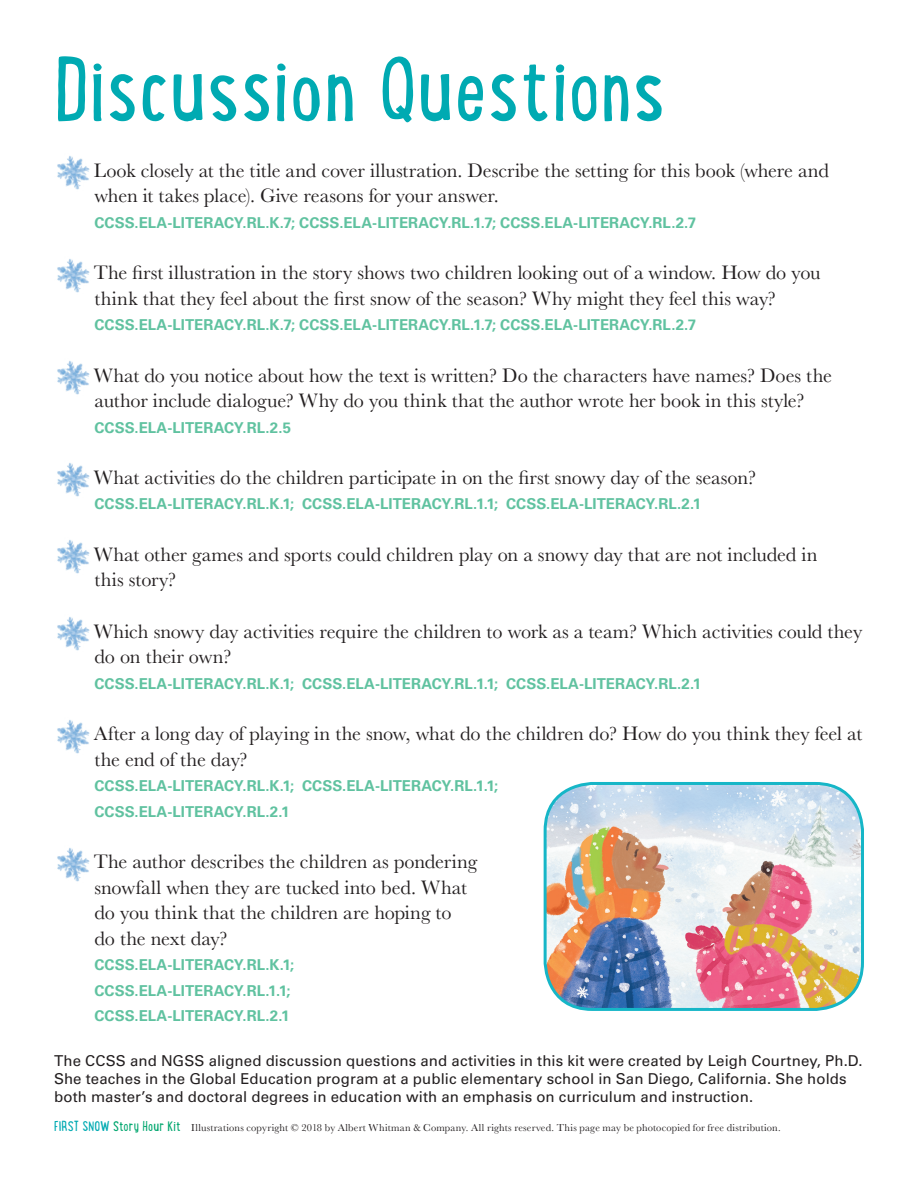
<style>
.page{position:relative;width:918px;height:1188px;background:#fff}
.page>*{position:absolute;margin:0;border:0;box-sizing:border-box;transform-origin:0 0}
.MOREMain_Head{font:96px "Lunch Box";color:#00aab2}
.bulleted_lists{font:20.25px/25.5px "Baskerville";color:#231f20}
.bulleted_lists-2{font:700 15px/25.5px "Univers LT Std";color:#60c2a0}
.Instructions{font:15px/18px "Univers LT Std";letter-spacing:.005em;color:#231f20}
.t1{font:10.5px "Baskerville";letter-spacing:.02em;color:#231f20}
.s1{font-family:"Lunch Box";font-size:15px;color:#00aab2}
.s2{font-family:"Lunch Box";font-size:15px;color:#00a66e}
</style>
<div class="page">
<img style="left:57px;top:156px;width:33px;height:34px">
<img style="left:57px;top:259px;width:33px;height:34px">
<img style="left:57px;top:361px;width:33px;height:34px">
<img style="left:57px;top:463px;width:33px;height:34px">
<img style="left:57px;top:540px;width:33px;height:34px">
<img style="left:57px;top:617px;width:33px;height:34px">
<img style="left:57px;top:720px;width:33px;height:34px">
<img style="left:57px;top:848px;width:33px;height:34px">
<img style="left:545px;top:783px;width:317px;height:226px">
<div style="left:544px;top:782px;width:320px;height:229px;border:3px solid #16b6c7;border-radius:47px"></div>
<p class="MOREMain_Head" style="left:54px;top:23px;width:613px">Discussion Questions</p>
<p class="bulleted_lists" style="left:94px;top:158px;width:737px">Look closely at the title and cover illustration. Describe the setting for this book (where and when it takes place). Give reasons for your answer.</p>
<p class="bulleted_lists-2" style="left:95px;top:210px;width:603px">CCSS.ELA-LITERACY.RL.K.7; CCSS.ELA-LITERACY.RL.1.7; CCSS.ELA-LITERACY.RL.2.7</p>
<p class="bulleted_lists" style="left:94px;top:260px;width:729px">The first illustration in the story shows two children looking out of a window. How do you think that they feel about the first snow of the season? Why might they feel this way?</p>
<p class="bulleted_lists-2" style="left:95px;top:312px;width:603px">CCSS.ELA-LITERACY.RL.K.7; CCSS.ELA-LITERACY.RL.1.7; CCSS.ELA-LITERACY.RL.2.7</p>
<p class="bulleted_lists" style="left:94px;top:363px;width:740px">What do you notice about how the text is written? Do the characters have names? Does the author include dialogue? Why do you think that the author wrote her book in this style?</p>
<p class="bulleted_lists-2" style="left:95px;top:415px;width:198px">CCSS.ELA-LITERACY.RL.2.5</p>
<p class="bulleted_lists" style="left:94px;top:465px;width:664px">What activities do the children participate in on the first snowy day of the season?</p>
<p class="bulleted_lists-2" style="left:95px;top:492px;width:608px">CCSS.ELA-LITERACY.RL.K.1; CCSS.ELA-LITERACY.RL.1.1; CCSS.ELA-LITERACY.RL.2.1</p>
<p class="bulleted_lists" style="left:94px;top:542px;width:725px">What other games and sports could children play on a snowy day that are not included in this story?</p>
<p class="bulleted_lists" style="left:94px;top:619px;width:770px">Which snowy day activities require the children to work as a team? Which activities could they do on their own?</p>
<p class="bulleted_lists-2" style="left:95px;top:671px;width:608px">CCSS.ELA-LITERACY.RL.K.1; CCSS.ELA-LITERACY.RL.1.1; CCSS.ELA-LITERACY.RL.2.1</p>
<p class="bulleted_lists" style="left:94px;top:721px;width:770px">After a long day of playing in the snow, what do the children do? How do you think they feel at the end of the day?</p>
<p class="bulleted_lists-2" style="left:95px;top:773px;width:405px">CCSS.ELA-LITERACY.RL.K.1; CCSS.ELA-LITERACY.RL.1.1;<br>CCSS.ELA-LITERACY.RL.2.1</p>
<p class="bulleted_lists" style="left:94px;top:849px;width:385px">The author describes the children as pondering snowfall when they are tucked into bed. What do you think that the children are hoping to<br>do the next day?</p>
<p class="bulleted_lists-2" style="left:95px;top:952px;width:201px">CCSS.ELA-LITERACY.RL.K.1;<br>CCSS.ELA-LITERACY.RL.1.1;<br>CCSS.ELA-LITERACY.RL.2.1</p>
<p class="Instructions" style="left:54px;top:1052px;width:810px">The CCSS and NGSS aligned discussion questions and activities in this kit were created by Leigh Courtney, Ph.D.<br>She teaches in the Global Education program at a public elementary school in San Diego, California. She holds both master’s and doctoral degrees in education with an emphasis on curriculum and instruction.</p>
<p class="t1" style="left:54px;top:1121px;width:728px"><span class="s1">FIRST SNOW</span> <span class="s2">Story Hour Kit</span> Illustrations copyright © 2018 by Albert Whitman &amp; Company. All rights reserved. This page may be photocopied for free distribution.</p>
</div>
